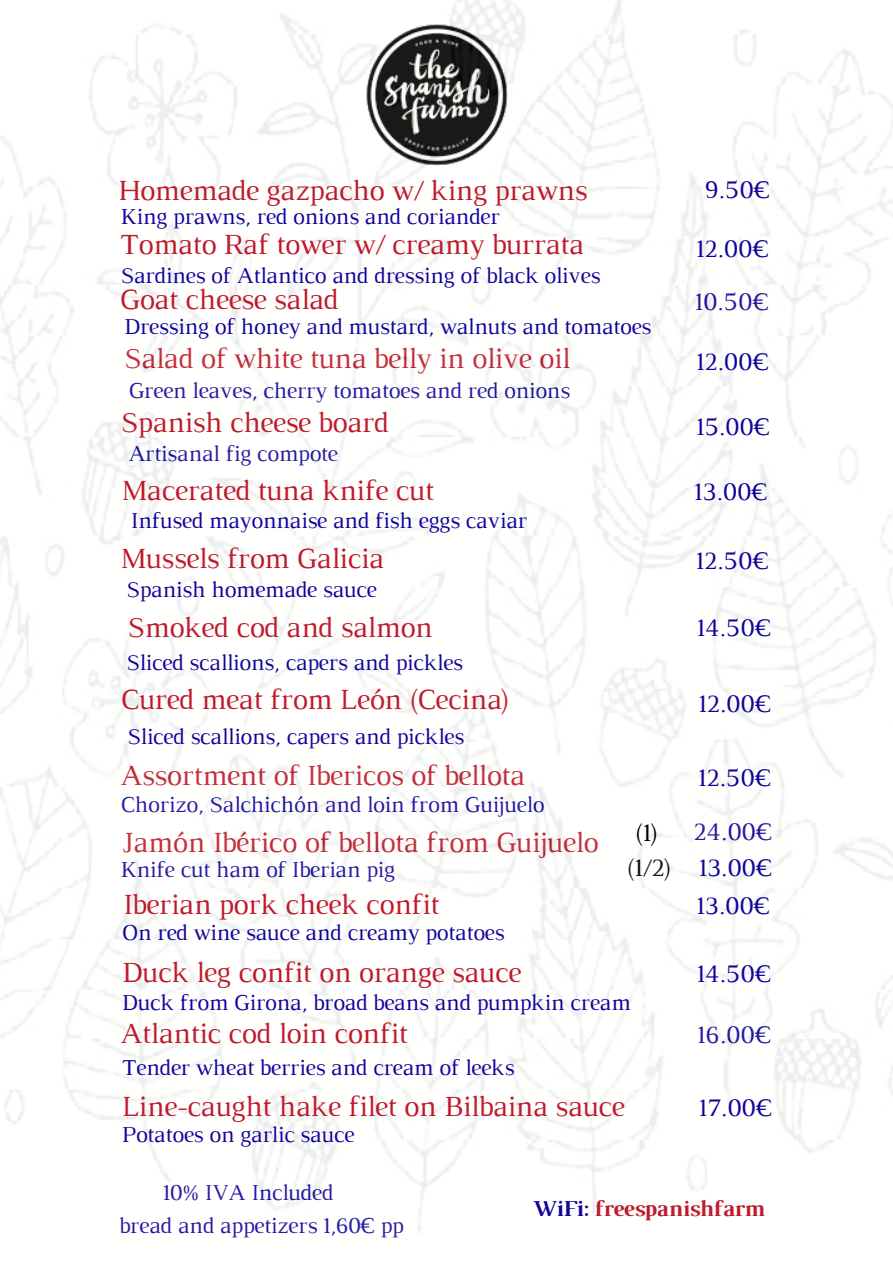
<style>
.page{position:relative;width:893px;height:1263px;background:#fff}
.page>*{position:absolute;margin:0;border:0;box-sizing:border-box;transform-origin:0 0}
.t1{font:29.85px "Luthier";letter-spacing:-.02em;color:#bf1a2c}
.t2{font:25.8px "Luthier";letter-spacing:.01em;color:#10029c}
.t3{font:25.8px "Luthier";color:#000}
.t4{font:23.25px "Luthier";letter-spacing:-.02em;color:#10029c}
.t5{font:700 23.25px "Luthier";letter-spacing:-.02em;color:#bf1a2c}
.s1{color:#10029c}
</style>
<div class="page">
<img style="left:0;top:0;width:893px;height:1232px">
<p class="t1" style="left:118px;top:180px;width:471px">Homemade gazpacho w/ king prawns</p>
<p class="t4" style="left:120px;top:208px;width:381px">King prawns, red onions and coriander</p>
<p class="t1" style="left:119px;top:234px;width:466px">Tomato Raf tower w/ creamy burrata</p>
<p class="t4" style="left:120px;top:267px;width:482px">Sardines of Atlantico and dressing of black olives</p>
<p class="t1" style="left:119px;top:288px;width:221px">Goat cheese salad</p>
<p class="t4" style="left:124px;top:318px;width:529px">Dressing of honey and mustard, walnuts and tomatoes</p>
<p class="t1" style="left:124px;top:348px;width:448px">Salad of white tuna belly in olive oil</p>
<p class="t4" style="left:128px;top:381px;width:443px">Green leaves, cherry tomatoes and red onions</p>
<p class="t1" style="left:120px;top:412px;width:270px">Spanish cheese board</p>
<p class="t4" style="left:128px;top:444px;width:211px">Artisanal fig compote</p>
<p class="t1" style="left:120px;top:479px;width:315px">Macerated tuna knife cut</p>
<p class="t4" style="left:131px;top:512px;width:398px">Infused mayonnaise and fish eggs caviar</p>
<p class="t1" style="left:119px;top:547px;width:266px">Mussels from Galicia</p>
<p class="t4" style="left:126px;top:581px;width:252px">Spanish homemade sauce</p>
<p class="t1" style="left:127px;top:617px;width:307px">Smoked cod and salmon</p>
<p class="t4" style="left:126px;top:654px;width:338px">Sliced scallions, capers and pickles</p>
<p class="t1" style="left:120px;top:689px;width:391px">Cured meat from León (Cecina)</p>
<p class="t4" style="left:127px;top:728px;width:338px">Sliced scallions, capers and pickles</p>
<p class="t1" style="left:120px;top:764px;width:406px">Assortment of Ibericos of bellota</p>
<p class="t4" style="left:120px;top:796px;width:425px">Chorizo, Salchichón and loin from Guijuelo</p>
<p class="t1" style="left:122px;top:832px;width:479px">Jamón Ibérico of bellota from Guijuelo</p>
<p class="t4" style="left:120px;top:861px;width:276px">Knife cut ham of Iberian pig</p>
<p class="t3" style="left:635px;top:823px;width:25px">(1)</p>
<p class="t3" style="left:626px;top:858px;width:47px">(1/2)</p>
<p class="t1" style="left:123px;top:894px;width:318px">Iberian pork cheek confit</p>
<p class="t4" style="left:122px;top:924px;width:384px">On red wine sauce and creamy potatoes</p>
<p class="t1" style="left:122px;top:961px;width:401px">Duck leg confit on orange sauce</p>
<p class="t4" style="left:122px;top:994px;width:511px">Duck from Girona, broad beans and pumpkin cream</p>
<p class="t1" style="left:120px;top:1022px;width:289px">Atlantic cod loin confit</p>
<p class="t4" style="left:122px;top:1059px;width:394px">Tender wheat berries and cream of leeks</p>
<p class="t1" style="left:122px;top:1095px;width:505px">Line-caught hake filet on Bilbaina sauce</p>
<p class="t4" style="left:122px;top:1126px;width:234px">Potatoes on garlic sauce</p>
<p class="t2" style="left:704px;top:180px;width:67px">9.50€</p>
<p class="t2" style="left:696px;top:239px;width:74px">12.00€</p>
<p class="t2" style="left:695px;top:292px;width:76px">10.50€</p>
<p class="t2" style="left:696px;top:353px;width:74px">12.00€</p>
<p class="t2" style="left:696px;top:417px;width:76px">15.00€</p>
<p class="t2" style="left:694px;top:482px;width:75px">13.00€</p>
<p class="t2" style="left:695px;top:551px;width:75px">12.50€</p>
<p class="t2" style="left:697px;top:618px;width:76px">14.50€</p>
<p class="t2" style="left:698px;top:694px;width:74px">12.00€</p>
<p class="t2" style="left:698px;top:768px;width:75px">12.50€</p>
<p class="t2" style="left:694px;top:822px;width:80px">24.00€</p>
<p class="t2" style="left:698px;top:858px;width:75px">13.00€</p>
<p class="t2" style="left:696px;top:896px;width:75px">13.00€</p>
<p class="t2" style="left:697px;top:964px;width:76px">14.50€</p>
<p class="t2" style="left:697px;top:1025px;width:76px">16.00€</p>
<p class="t2" style="left:698px;top:1098px;width:75px">17.00€</p>
<p class="t4" style="left:163px;top:1184px;width:172px">10% IVA Included</p>
<p class="t4" style="left:119px;top:1217px;width:286px">bread and appetizers 1,60€ pp</p>
<p class="t5" style="left:532px;top:1200px;width:234px"><span class="s1">WiFi:</span> freespanishfarm</p>
</div>
